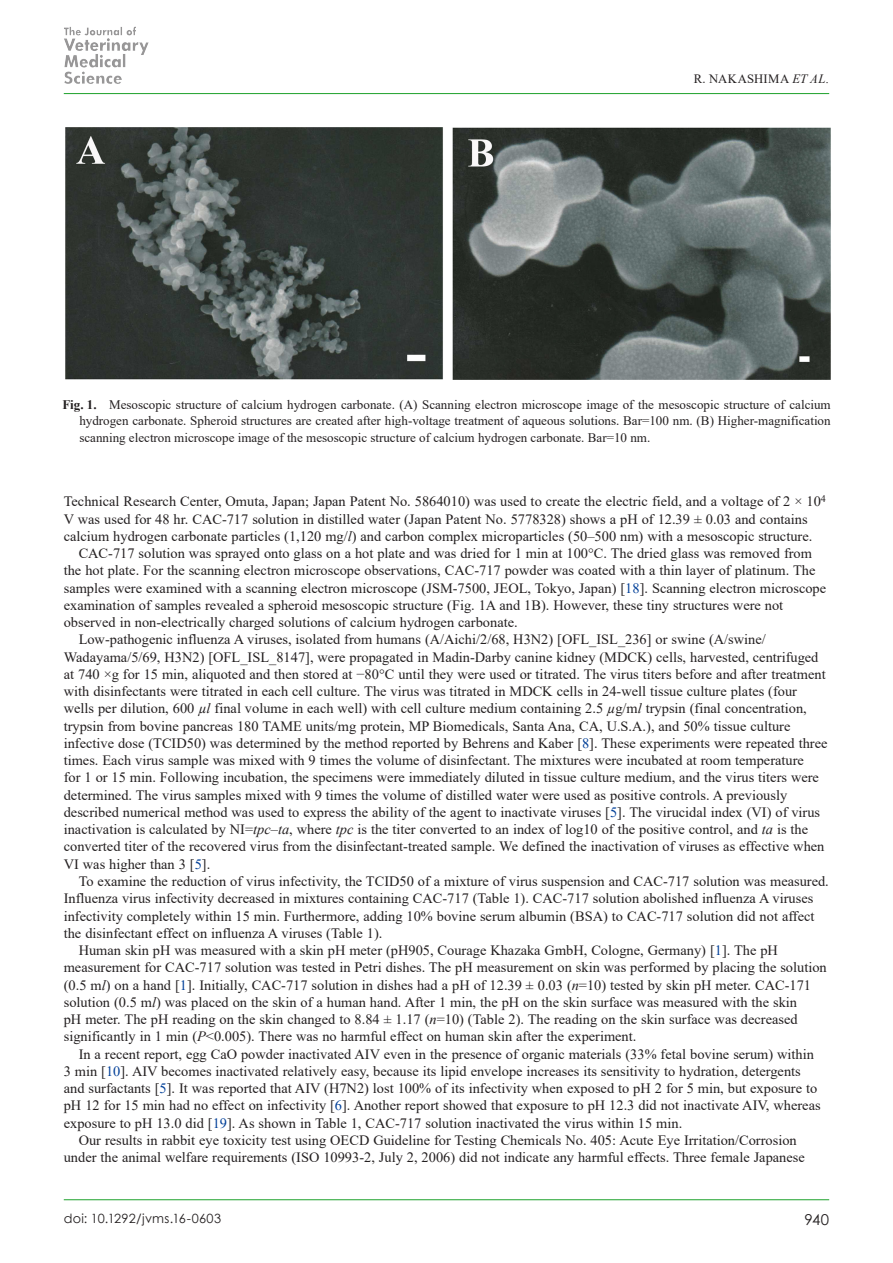
<style>
.page{position:relative;width:893px;height:1263px;background:#fff}
.page>*{position:absolute;margin:0;border:0;box-sizing:border-box;transform-origin:0 0}
.t1{font:15px "Century Gothic";color:#231f20}
.t2{font:14.25px "Times New Roman";color:#231f20}
.t3{font:13.05px/16.5px "Times New Roman";color:#231f20;text-align:justify}
.t4{font:12.75px "Century Gothic";letter-spacing:.02em;color:#231f20}
.t5{font:12.75px "Times New Roman";letter-spacing:.03em;color:#231f20}
.s1{font-style:italic}
.s2{font-weight:700}
.s3{color:#003f98}
</style>
<div class="page">
<img style="left:64px;top:27px;width:74px;height:24px">
<hr style="left:64px;top:93px;width:765px;height:1px;background:#2aa738">
<hr style="left:64px;top:1199px;width:765px;height:1px;background:#2aa738">
<img style="left:65px;top:128px;width:766px;height:252px">
<p class="t5" style="left:694px;top:70px;width:137px">R. NAKASHIMA <span class="s1">ET AL.</span></p>
<p class="t3" style="left:79px;top:396px;width:753px;text-indent:-17px"><span class="s2">Fig. 1.</span> Mesoscopic structure of calcium hydrogen carbonate. (A) Scanning electron microscope image of the mesoscopic structure of calcium hydrogen carbonate. Spheroid structures are created after high-voltage treatment of aqueous solutions. Bar=100 nm. (B) Higher-magnification scanning electron microscope image of the mesoscopic structure of calcium hydrogen carbonate. Bar=10 nm.</p>
<p class="t2" style="left:64px;top:491px;width:764px">Technical Research Center, Omuta, Japan; Japan Patent No. 5864010) was used to create the electric field, and a voltage of 2 × 10<sup>4</sup></p>
<p class="t2" style="left:64px;top:509px;width:745px">V was used for 48 hr. CAC-717 solution in distilled water (Japan Patent No. 5778328) shows a pH of 12.39 ± 0.03 and contains</p>
<p class="t2" style="left:64px;top:526px;width:750px">calcium hydrogen carbonate particles (1,120 mg/<span class="s1">l</span>) and carbon complex microparticles (50–500 nm) with a mesoscopic structure.</p>
<p class="t2" style="left:79px;top:543px;width:735px">CAC-717 solution was sprayed onto glass on a hot plate and was dried for 1 min at 100°C. The dried glass was removed from</p>
<p class="t2" style="left:64px;top:560px;width:753px">the hot plate. For the scanning electron microscope observations, CAC-717 powder was coated with a thin layer of platinum. The</p>
<p class="t2" style="left:64px;top:578px;width:764px">samples were examined with a scanning electron microscope (JSM-7500, JEOL, Tokyo, Japan) [<span class="s3">18</span>]. Scanning electron microscope</p>
<p class="t2" style="left:64px;top:595px;width:721px">examination of samples revealed a spheroid mesoscopic structure (Fig. 1A and 1B). However, these tiny structures were not</p>
<p class="t2" style="left:64px;top:612px;width:455px">observed in non-electrically charged solutions of calcium hydrogen carbonate.</p>
<p class="t2" style="left:79px;top:629px;width:689px">Low-pathogenic influenza A viruses, isolated from humans (A/Aichi/2/68, H3N2) [OFL_ISL_236] or swine (A/swine/</p>
<p class="t2" style="left:64px;top:647px;width:756px">Wadayama/5/69, H3N2) [OFL_ISL_8147], were propagated in Madin-Darby canine kidney (MDCK) cells, harvested, centrifuged</p>
<p class="t2" style="left:64px;top:664px;width:763px">at 740 ×g for 15 min, aliquoted and then stored at −80°C until they were used or titrated. The virus titers before and after treatment</p>
<p class="t2" style="left:64px;top:681px;width:735px">with disinfectants were titrated in each cell culture. The virus was titrated in MDCK cells in 24-well tissue culture plates (four</p>
<p class="t2" style="left:64px;top:699px;width:744px">wells per dilution, 600 <span class="s1">µl</span> final volume in each well) with cell culture medium containing 2.5 <span class="s1">µ</span>g/m<span class="s1">l</span> trypsin (final concentration,</p>
<p class="t2" style="left:64px;top:716px;width:728px">trypsin from bovine pancreas 180 TAME units/mg protein, MP Biomedicals, Santa Ana, CA, U.S.A.), and 50% tissue culture</p>
<p class="t2" style="left:64px;top:733px;width:765px">infective dose (TCID50) was determined by the method reported by Behrens and Kaber [<span class="s3">8</span>]. These experiments were repeated three</p>
<p class="t2" style="left:64px;top:750px;width:742px">times. Each virus sample was mixed with 9 times the volume of disinfectant. The mixtures were incubated at room temperature</p>
<p class="t2" style="left:64px;top:768px;width:757px">for 1 or 15 min. Following incubation, the specimens were immediately diluted in tissue culture medium, and the virus titers were</p>
<p class="t2" style="left:64px;top:785px;width:725px">determined. The virus samples mixed with 9 times the volume of distilled water were used as positive controls. A previously</p>
<p class="t2" style="left:64px;top:802px;width:758px">described numerical method was used to express the ability of the agent to inactivate viruses [<span class="s3">5</span>]. The virucidal index (VI) of virus</p>
<p class="t2" style="left:64px;top:819px;width:746px">inactivation is calculated by NI=<span class="s1">tpc</span>–<span class="s1">ta</span>, where <span class="s1">tpc</span> is the titer converted to an index of log10 of the positive control, and <span class="s1">ta</span> is the</p>
<p class="t2" style="left:64px;top:837px;width:762px">converted titer of the recovered virus from the disinfectant-treated sample. We defined the inactivation of viruses as effective when</p>
<p class="t2" style="left:64px;top:854px;width:148px">VI was higher than 3 [<span class="s3">5</span>].</p>
<p class="t2" style="left:79px;top:871px;width:752px">To examine the reduction of virus infectivity, the TCID50 of a mixture of virus suspension and CAC-717 solution was measured.</p>
<p class="t2" style="left:64px;top:888px;width:751px">Influenza virus infectivity decreased in mixtures containing CAC-717 (Table 1). CAC-717 solution abolished influenza A viruses</p>
<p class="t2" style="left:64px;top:906px;width:752px">infectivity completely within 15 min. Furthermore, adding 10% bovine serum albumin (BSA) to CAC-717 solution did not affect</p>
<p class="t2" style="left:64px;top:923px;width:320px">the disinfectant effect on influenza A viruses (Table 1).</p>
<p class="t2" style="left:79px;top:940px;width:701px">Human skin pH was measured with a skin pH meter (pH905, Courage Khazaka GmbH, Cologne, Germany) [<span class="s3">1</span>]. The pH</p>
<p class="t2" style="left:64px;top:957px;width:764px">measurement for CAC-717 solution was tested in Petri dishes. The pH measurement on skin was performed by placing the solution</p>
<p class="t2" style="left:64px;top:975px;width:749px">(0.5 m<span class="s1">l</span>) on a hand [<span class="s3">1</span>]. Initially, CAC-717 solution in dishes had a pH of 12.39 ± 0.03 (<span class="s1">n</span>=10) tested by skin pH meter. CAC-171</p>
<p class="t2" style="left:64px;top:992px;width:735px">solution (0.5 m<span class="s1">l</span>) was placed on the skin of a human hand. After 1 min, the pH on the skin surface was measured with the skin</p>
<p class="t2" style="left:64px;top:1009px;width:735px">pH meter. The pH reading on the skin changed to 8.84 ± 1.17 (<span class="s1">n</span>=10) (Table 2). The reading on the skin surface was decreased</p>
<p class="t2" style="left:64px;top:1026px;width:574px">significantly in 1 min (<span class="s1">P</span>&lt;0.005). There was no harmful effect on human skin after the experiment.</p>
<p class="t2" style="left:79px;top:1044px;width:737px">In a recent report, egg CaO powder inactivated AIV even in the presence of organic materials (33% fetal bovine serum) within</p>
<p class="t2" style="left:64px;top:1061px;width:738px">3 min [<span class="s3">10</span>]. AIV becomes inactivated relatively easy, because its lipid envelope increases its sensitivity to hydration, detergents</p>
<p class="t2" style="left:64px;top:1078px;width:755px">and surfactants [<span class="s3">5</span>]. It was reported that AIV (H7N2) lost 100% of its infectivity when exposed to pH 2 for 5 min, but exposure to</p>
<p class="t2" style="left:64px;top:1095px;width:758px">pH 12 for 15 min had no effect on infectivity [<span class="s3">6</span>]. Another report showed that exposure to pH 12.3 did not inactivate AIV, whereas</p>
<p class="t2" style="left:64px;top:1113px;width:620px">exposure to pH 13.0 did [<span class="s3">19</span>]. As shown in Table 1, CAC-717 solution inactivated the virus within 15 min.</p>
<p class="t2" style="left:79px;top:1130px;width:720px">Our results in rabbit eye toxicity test using OECD Guideline for Testing Chemicals No. 405: Acute Eye Irritation/Corrosion</p>
<p class="t2" style="left:64px;top:1147px;width:742px">under the animal welfare requirements (ISO 10993-2, July 2, 2006) did not indicate any harmful effects. Three female Japanese</p>
<p class="t4" style="left:64px;top:1209px;width:159px">doi: 10.1292/jvms.16-0603</p>
<p class="t1" style="left:805px;top:1209px;width:26px">940</p>
</div>
